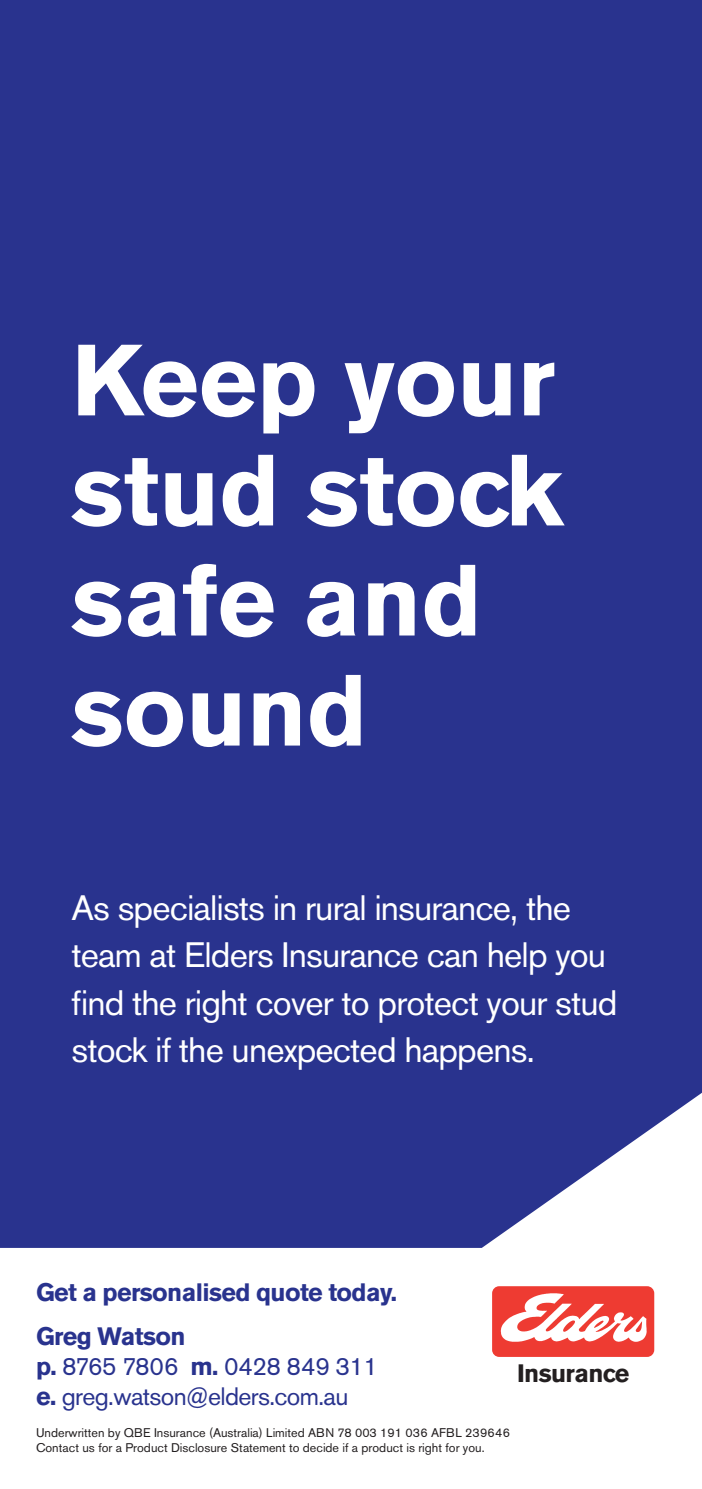
<style>
.page{position:relative;width:702px;height:1489px;background:#fff}
.page>*{position:absolute;margin:0;border:0;box-sizing:border-box;transform-origin:0 0}
.t1{font:700 100px/110px "Akzidenz Grotesk BE";color:#fff}
.t2{font:35px/47.5px "Akzidenz Grotesk BE";letter-spacing:-.025em;color:#fff}
.t3{font:25px/30px "Akzidenz Grotesk BE";letter-spacing:-.025em;color:#29338e}
.t4{font:700 25px/44.2px "Akzidenz Grotesk BE";letter-spacing:-.025em;color:#29338e}
.t5{font:700 25px "Akzidenz Grotesk BE";letter-spacing:-.025em;color:#231f20}
.t6{font:12.5px/15px "Akzidenz Grotesk BE";color:#231f20}
.s1{font-weight:700}
</style>
<div class="page">
<div style="left:0;top:0;width:702px;height:1247px;background:#29338e"></div>
<img style="left:492px;top:1286px;width:162px;height:70px">
<h1 class="t1" style="left:71px;top:326px;width:493px">Keep your stud stock safe and sound</h1>
<h2 class="t2" style="left:71px;top:883px;width:547px">As specialists in rural insurance, the team at Elders Insurance can help you find the right cover to protect your stud stock if the unexpected happens.</h2>
<h3 class="t4" style="left:36px;top:1270px;width:362px">Get a personalised quote today.<br>Greg Watson</h3>
<h3 class="t3" style="left:36px;top:1351px;width:343px"><span class="s1">p.</span> 8765 7806 <span class="s1">m.</span> 0428 849 311 <span class="s1">e.</span> greg.watson@elders.com.au</h3>
<h3 class="t5" style="left:517px;top:1358px;width:114px">Insurance</h3>
<p class="t6" style="left:36px;top:1424px;width:475px">Underwritten by QBE Insurance (Australia) Limited ABN 78 003 191 036 AFBL 239646<br>Contact us for a Product Disclosure Statement to decide if a product is right for you.</p>
</div>
